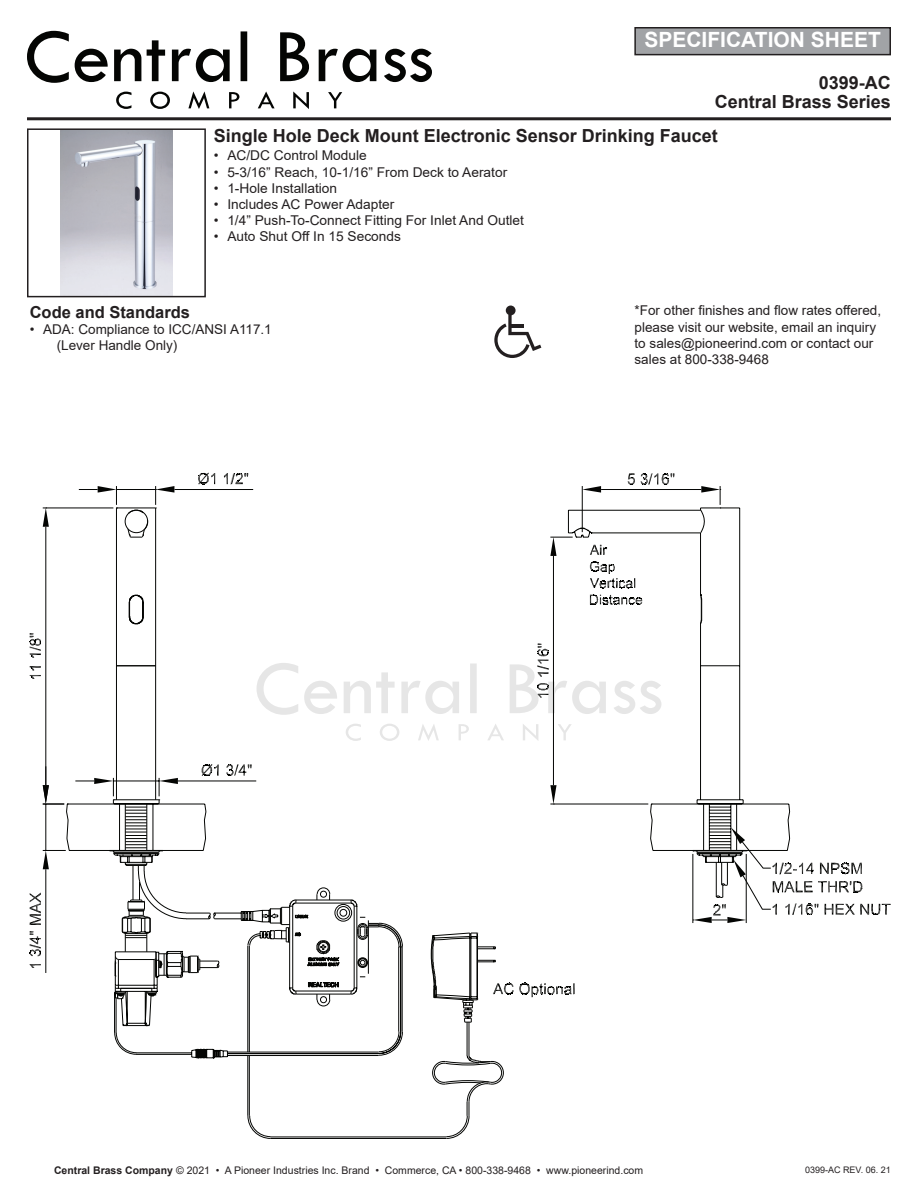
<style>
.page{position:relative;width:918px;height:1188px;background:#fff}
.page>*{position:absolute;margin:0;border:0;box-sizing:border-box;transform-origin:0 0}
.t1{font:700 21px "Arial";color:#fff}
.t2{font:700 18px "Arial";color:#231f20}
.t3{font:700 16.5px "Arial";color:#231f20}
.t4{font:13.5px/16.2px "Arial";color:#231f20}
.t5{font:10.5px "Arial";color:#231f20}
.t6{font:9px "Arial";color:#231f20}
.s1{font-weight:700}
</style>
<div class="page">
<svg style="left:30px;top:964px;width:11px;height:4px"></svg>
<svg style="left:30px;top:931px;width:11px;height:25px"></svg>
<svg style="left:30px;top:893px;width:11px;height:32px"></svg>
<svg style="left:43px;top:850px;width:6px;height:19px"></svg>
<hr style="left:43px;top:508px;width:70px;height:1px;background:#040503">
<hr style="left:46px;top:527px;width:1px;height:258px;background:#040503">
<svg style="left:30px;top:666px;width:11px;height:13px"></svg>
<svg style="left:30px;top:633px;width:11px;height:25px"></svg>
<svg style="left:43px;top:785px;width:25px;height:20px"></svg>
<svg style="left:43px;top:508px;width:6px;height:19px"></svg>
<svg style="left:78px;top:486px;width:97px;height:365px"></svg>
<svg style="left:98px;top:486px;width:18px;height:7px"></svg>
<svg style="left:156px;top:486px;width:18px;height:3px"></svg>
<svg style="left:198px;top:473px;width:17px;height:12px"></svg>
<svg style="left:224px;top:473px;width:24px;height:11px"></svg>
<svg style="left:116px;top:489px;width:628px;height:316px"></svg>
<svg style="left:125px;top:594px;width:607px;height:329px"></svg>
<svg style="left:590px;top:545px;width:17px;height:10px"></svg>
<svg style="left:590px;top:561px;width:45px;height:28px"></svg>
<svg style="left:590px;top:595px;width:52px;height:10px"></svg>
<svg style="left:693px;top:827px;width:198px;height:96px"></svg>
<hr style="left:582px;top:486px;width:1px;height:46px;background:#040503">
<hr style="left:601px;top:489px;width:100px;height:1px;background:#040503">
<svg style="left:582px;top:486px;width:19px;height:7px"></svg>
<svg style="left:628px;top:473px;width:7px;height:12px"></svg>
<svg style="left:641px;top:473px;width:33px;height:12px"></svg>
<svg style="left:700px;top:486px;width:21px;height:48px"></svg>
<hr style="left:550px;top:804px;width:98px;height:1px;background:#040503">
<hr style="left:553px;top:556px;width:1px;height:229px;background:#040503">
<svg style="left:550px;top:535px;width:33px;height:21px"></svg>
<svg style="left:550px;top:785px;width:7px;height:20px"></svg>
<hr style="left:736px;top:804px;width:1px;height:46px;background:#040503">
<hr style="left:703px;top:804px;width:1px;height:46px;background:#040503">
<hr style="left:178px;top:781px;width:78px;height:1px;background:#040503">
<svg style="left:202px;top:764px;width:17px;height:12px"></svg>
<svg style="left:226px;top:764px;width:26px;height:12px"></svg>
<svg style="left:75px;top:595px;width:103px;height:210px"></svg>
<svg style="left:109px;top:850px;width:466px;height:289px"></svg>
<hr style="left:27px;top:117px;width:864px;height:3px;background:#231f20">
<img style="left:61px;top:131px;width:111px;height:163px">
<div style="left:27px;top:128px;width:179px;height:169px;border:2px solid #231f20"></div>
<div style="left:635px;top:28px;width:255px;height:27px;background:#a1a3a6"></div>
<div style="left:634px;top:27px;width:257px;height:28px;border:2px solid #231f20"></div>
<svg style="left:494px;top:314px;width:47px;height:44px"></svg>
<div style="left:506px;top:306px;width:10px;height:9px;background:#231f20;border-radius:50%"></div>
<svg style="left:280px;top:32px;width:152px;height:50px"></svg>
<svg style="left:27px;top:31px;width:220px;height:52px"></svg>
<svg style="left:116px;top:91px;width:226px;height:18px"></svg>
<svg style="left:510px;top:643px;width:151px;height:71px"></svg>
<svg style="left:256px;top:663px;width:221px;height:52px"></svg>
<svg style="left:346px;top:723px;width:226px;height:18px"></svg>
<h1 class="t1" style="left:644px;top:25px;width:238px">SPECIFICATION SHEET</h1>
<h2 class="t2" style="left:819px;top:70px;width:74px">0399-AC</h2>
<h2 class="t2" style="left:715px;top:89px;width:178px">Central Brass Series</h2>
<h2 class="t2" style="left:214px;top:123px;width:506px">Single Hole Deck Mount Electronic Sensor Drinking Faucet</h2>
<p class="t4" style="left:214px;top:147px;width:155px">• AC/DC Control Module</p>
<p class="t4" style="left:214px;top:164px;width:295px">• 5-3/16” Reach, 10-1/16” From Deck to Aerator</p>
<p class="t4" style="left:214px;top:180px;width:125px">• 1-Hole Installation</p>
<p class="t4" style="left:214px;top:196px;width:182px">• Includes AC Power Adapter</p>
<p class="t4" style="left:214px;top:212px;width:312px">• 1/4” Push-To-Connect Fitting For Inlet And Outlet</p>
<p class="t4" style="left:214px;top:228px;width:189px">• Auto Shut Off In 15 Seconds</p>
<p class="t3" style="left:30px;top:300px;width:162px">Code and Standards</p>
<p class="t4" style="left:57px;top:321px;width:217px;text-indent:-27px">• ADA: Compliance to ICC/ANSI A117.1 (Lever Handle Only)</p>
<p class="t4" style="left:635px;top:302px;width:248px">*For other finishes and flow rates offered, please visit our website, email an inquiry to sales@pioneerind.com or contact our sales at 800-338-9468</p>
<p class="t5" style="left:54px;top:1163px;width:591px"><span class="s1">Central Brass Company</span> © 2021 • A Pioneer Industries Inc. Brand • Commerce, CA • 800-338-9468 • www.pioneerind.com</p>
<p class="t6" style="left:805px;top:1164px;width:87px">0399-AC REV. 06. 21</p>
</div>
